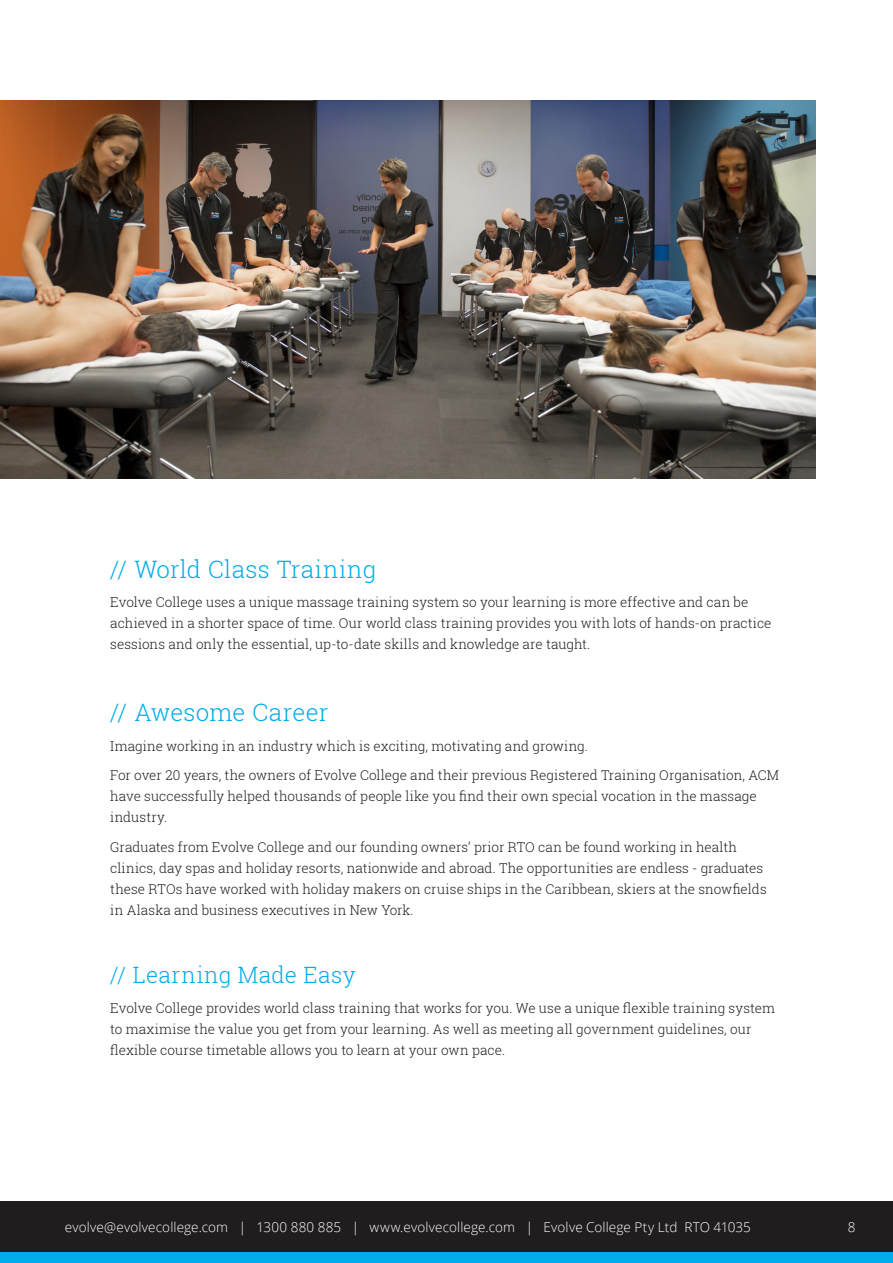
<style>
.page{position:relative;width:893px;height:1263px;background:#fff}
.page>*{position:absolute;margin:0;border:0;box-sizing:border-box;transform-origin:0 0}
.Body_Text{font:300 24px "Roboto Slab";letter-spacing:.01em;color:#00acea}
.Body_Text-2{font:300 22.5px "Roboto Slab";letter-spacing:.02em;color:#00acea}
.Body_Text-3{font:300 13.5px/21px "Roboto Slab";letter-spacing:.005em;color:#231f20}
.t1{font:300 13.5px "Open Sans";letter-spacing:.01em;color:#fff}
</style>
<div class="page">
<div style="left:0;top:1252px;width:893px;height:11px;background:#00acea"></div>
<div style="left:0;top:1201px;width:893px;height:51px;background:#201d1e"></div>
<img style="left:0;top:100px;width:816px;height:378px">
<p class="Body_Text" style="left:110px;top:552px;width:267px">// World Class Training</p>
<p class="Body_Text-3" style="left:110px;top:591px;width:663px">Evolve College uses a unique massage training system so your learning is more effective and can be achieved in a shorter space of time. Our world class training provides you with lots of hands-on practice sessions and only the essential, up-to-date skills and knowledge are taught.</p>
<p class="Body_Text" style="left:110px;top:696px;width:220px">// Awesome Career</p>
<p class="Body_Text-3" style="left:110px;top:735px;width:479px">Imagine working in an industry which is exciting, motivating and growing.</p>
<p class="Body_Text-3" style="left:110px;top:765px;width:670px">For over 20 years, the owners of Evolve College and their previous Registered Training Organisation, ACM have successfully helped thousands of people like you find their own special vocation in the massage industry.</p>
<p class="Body_Text-3" style="left:110px;top:836px;width:658px">Graduates from Evolve College and our founding owners’ prior RTO can be found working in health clinics, day spas and holiday resorts, nationwide and abroad. The opportunities are endless - graduates these RTOs have worked with holiday makers on cruise ships in the Caribbean, skiers at the snowfields in Alaska and business executives in New York.</p>
<p class="Body_Text-2" style="left:110px;top:960px;width:247px">// Learning Made Easy</p>
<p class="Body_Text-3" style="left:110px;top:997px;width:666px">Evolve College provides world class training that works for you. We use a unique flexible training system to maximise the value you get from your learning. As well as meeting all government guidelines, our flexible course timetable allows you to learn at your own pace.</p>
<p class="t1" style="left:65px;top:1217px;width:688px">evolve@evolvecollege.com | 1300 880 885 | www.evolvecollege.com | Evolve College Pty Ltd RTO 41035</p>
<p class="t1" style="left:848px;top:1217px;width:9px">8</p>
</div>
